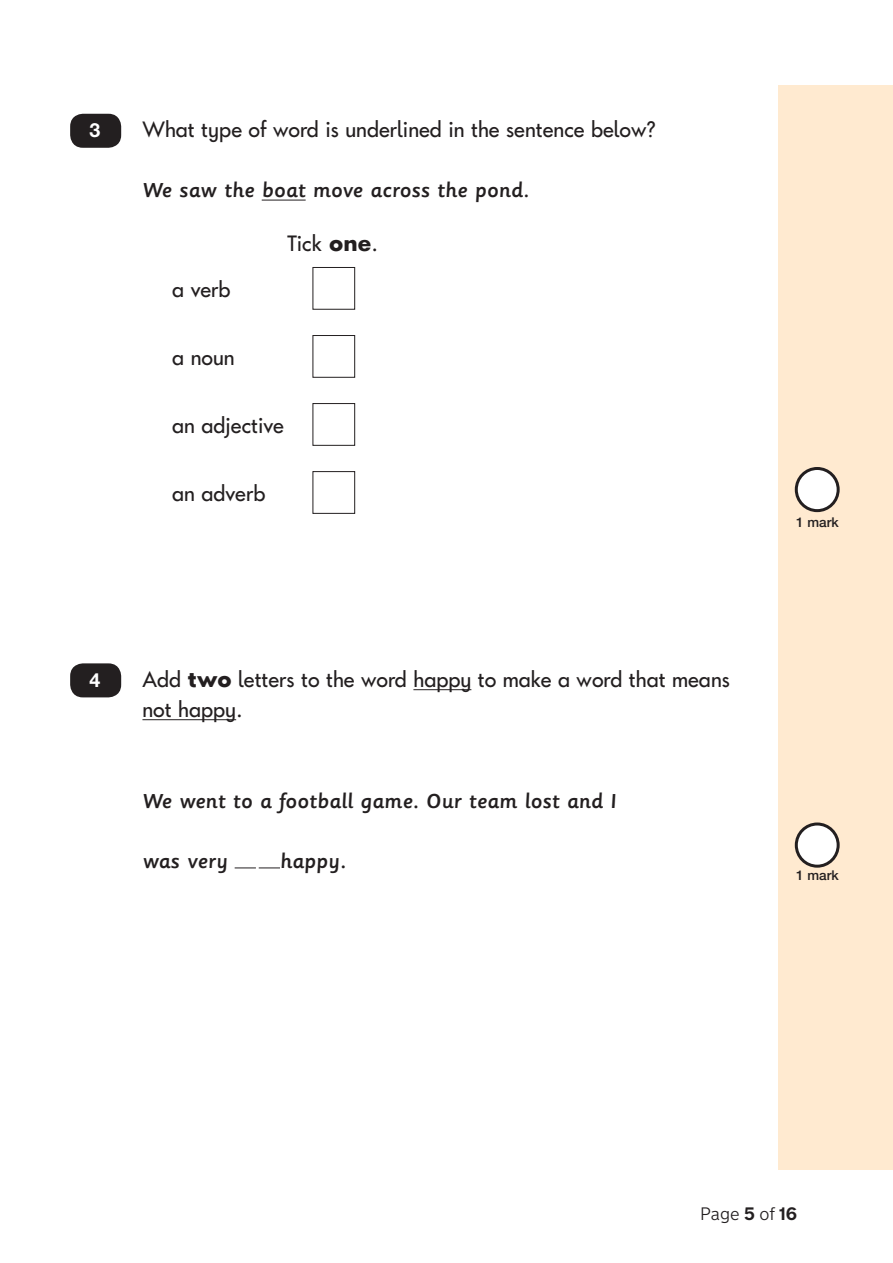
<style>
.page{position:relative;width:893px;height:1263px;background:#fff}
.page>*{position:absolute;margin:0;border:0;box-sizing:border-box;transform-origin:0 0}
.t1{font:22.5px "Keystageone Regular 5";color:#231f20}
.t2{font:22.5px/30px "Keystageone Regular 6";color:#231f20}
.t3{font:22.5px "Sassoon Primary Md 6";color:#231f20}
.t4{font:22.5px "Sassoon Primary Md 5";color:#231f20}
.t5{font:700 19.5px "Helvetica Neue LT Std";color:#fff}
.t6{font:300 18px "New Transport";color:#231f20}
.t7{font:500 13.5px "Helvetica Neue LT Std";color:#231f20}
.s1{font-family:"Keystageone Regular 5"}
.s2{font-family:"Keystageone Bold 6"}
.s3{font-family:"Keystageone Bold 7"}
.s4{font-weight:700}
</style>
<div class="page">
<div style="left:778px;top:85px;width:115px;height:1084px;background:#ffead0"></div>
<hr style="left:262px;top:200px;width:44px;height:1px;background:#231f20">
<div style="left:313px;top:267px;width:42px;height:43px;border:1px solid #231f20"></div>
<div style="left:313px;top:335px;width:42px;height:43px;border:1px solid #231f20"></div>
<div style="left:313px;top:403px;width:42px;height:43px;border:1px solid #231f20"></div>
<div style="left:313px;top:471px;width:42px;height:43px;border:1px solid #231f20"></div>
<div style="left:796px;top:468px;width:42px;height:43px;background:#fff;border-radius:50%"></div>
<div style="left:795px;top:467px;width:45px;height:45px;border:3px solid #231f20;border-radius:50%"></div>
<div style="left:70px;top:114px;width:51px;height:34px;background:#231f20;border-radius:13px"></div>
<hr style="left:413px;top:689px;width:58px;height:1px;background:#231f20">
<hr style="left:142px;top:719px;width:94px;height:1px;background:#231f20">
<svg style="left:235px;top:867px;width:45px;height:1px"></svg>
<div style="left:796px;top:824px;width:42px;height:42px;background:#fff;border-radius:50%"></div>
<div style="left:795px;top:822px;width:45px;height:46px;border:3px solid #231f20;border-radius:50%"></div>
<div style="left:70px;top:663px;width:51px;height:34px;background:#231f20;border-radius:13px"></div>
<p class="t5" style="left:89px;top:118px;width:12px">3</p>
<p class="t1" style="left:142px;top:119px;width:515px">What type of word is underlined in the sentence below?</p>
<p class="t4" style="left:142px;top:178px;width:389px">We saw the boat move across the pond<span class="s1">.</span></p>
<p class="t1" style="left:288px;top:233px;width:92px">Tick <span class="s2">one</span>.</p>
<p class="t1" style="left:172px;top:279px;width:60px">a verb</p>
<p class="t1" style="left:172px;top:347px;width:64px">a noun</p>
<p class="t1" style="left:172px;top:415px;width:113px">an adjective</p>
<p class="t1" style="left:172px;top:483px;width:95px">an adverb</p>
<p class="t5" style="left:89px;top:668px;width:12px">4</p>
<p class="t2" style="left:142px;top:665px;width:589px">Add <span class="s3">two</span> letters to the word happy to make a word that means not happy.</p>
<p class="t3" style="left:142px;top:789px;width:475px">We went to a football game. Our team lost and I</p>
<p class="t3" style="left:142px;top:849px;width:87px">was very</p>
<p class="t3" style="left:280px;top:849px;width:67px">happy.</p>
<p class="t7" style="left:796px;top:514px;width:44px">1 mark</p>
<p class="t7" style="left:796px;top:867px;width:44px">1 mark</p>
<p class="t6" style="left:700px;top:1203px;width:99px">Page <span class="s4">5</span> of <span class="s4">16</span></p>
</div>
